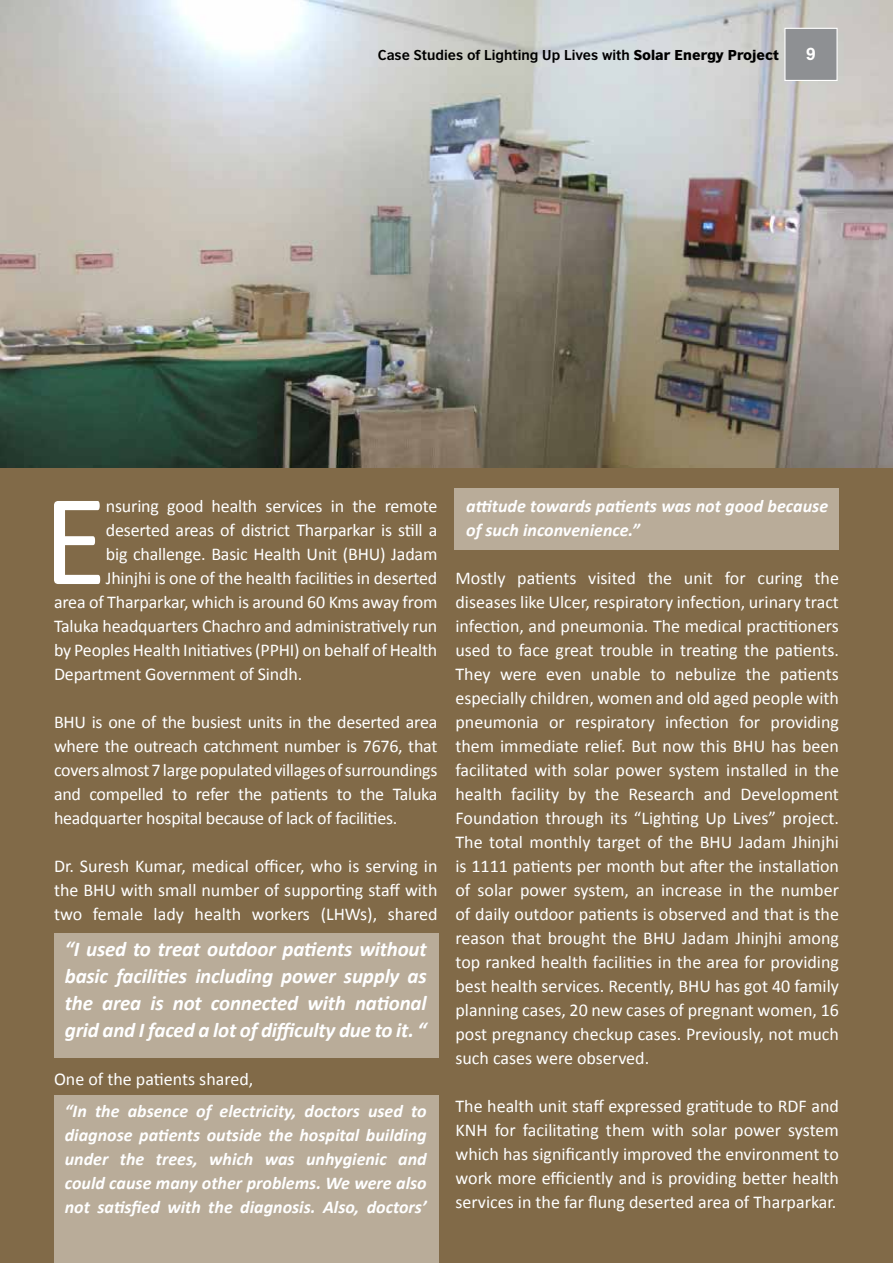
<style>
.page{position:relative;width:893px;height:1263px;background:#fff}
.page>*{position:absolute;margin:0;border:0;box-sizing:border-box;transform-origin:0 0}
.t1{font:131.4px "Calibri";color:#fff}
.t2{font:italic 700 21px/27px "Calibri";letter-spacing:-.01em;color:#fff;text-align:justify}
.t3{font:18px/24px "Calibri";letter-spacing:-.01em;color:#fff;text-align:justify}
.t4{font:italic 700 18px/24px "Calibri";color:#fff;text-align:justify}
.t5{font:500 18px "Akzidenz Grotesk BE";color:#fff}
.t6{font:700 13.5px "British Council Sans";color:#000}
.s1{font-weight:900}
</style>
<div class="page">
<img style="left:0;top:0;width:893px;height:468px">
<div style="left:0;top:468px;width:893px;height:795px;background:#816a48"></div>
<div style="left:54px;top:933px;width:384px;height:125px;background:#b9ac99"></div>
<div style="left:54px;top:1095px;width:384px;height:168px;background:#b9ac99"></div>
<div style="left:454px;top:488px;width:385px;height:62px;background:#b9ac99"></div>
<div style="left:784px;top:28px;width:54px;height:53px;background:#8e9093;border:1px solid #fff"></div>
<p class="t6" style="left:378px;top:46px;width:403px">Case Studies of Lighting Up Lives with <span class="s1">Solar Energy Project</span></p>
<p class="t5" style="left:806px;top:43px;width:12px">9</p>
<h1 class="t1" style="left:43px;top:457px;width:66px">E</h1>
<p class="t3" style="left:106px;top:494px;width:333px">nsuring good health services in the remote</p>
<p class="t3" style="left:106px;top:518px;width:333px">deserted areas of district Tharparkar is still a</p>
<p class="t3" style="left:106px;top:542px;width:333px">big challenge. Basic Health Unit (BHU) Jadam</p>
<p class="t3" style="left:106px;top:566px;width:333px">Jhinjhi is one of the health facilities in deserted</p>
<p class="t3" style="left:54px;top:590px;width:385px">area of Tharparkar, which is around 60 Kms away from</p>
<p class="t3" style="left:54px;top:614px;width:385px">Taluka headquarters Chachro and administratively run</p>
<p class="t3" style="left:54px;top:638px;width:385px">by Peoples Health Initiatives (PPHI) on behalf of Health</p>
<p class="t3" style="left:54px;top:662px;width:250px">Department Government of Sindh.</p>
<p class="t3" style="left:54px;top:710px;width:385px">BHU is one of the busiest units in the deserted area where the outreach catchment number is 7676, that covers almost 7 large populated villages of surroundings and compelled to refer the patients to the Taluka headquarter hospital because of lack of facilities.</p>
<p class="t3" style="left:54px;top:854px;width:385px">Dr. Suresh Kumar, medical officer, who is serving in the BHU with small number of supporting staff with two female lady health workers (LHWs), shared</p>
<p class="t2" style="left:65px;top:936px;width:363px">“I used to treat outdoor patients without basic facilities including power supply as the area is not connected with national grid and I faced a lot of difficulty due to it. “</p>
<p class="t3" style="left:54px;top:1067px;width:201px">One of the patients shared,</p>
<p class="t4" style="left:65px;top:1099px;width:363px">“In the absence of electricity, doctors used to diagnose patients outside the hospital building under the trees, which was unhygienic and could cause many other problems. We were also not satisfied with the diagnosis. Also, doctors’</p>
<p class="t4" style="left:466px;top:494px;width:363px">attitude towards patients was not good because of such inconvenience.”</p>
<p class="t3" style="left:455px;top:566px;width:385px">Mostly patients visited the unit for curing the diseases like Ulcer, respiratory infection, urinary tract infection, and pneumonia. The medical practitioners used to face great trouble in treating the patients.<br>They were even unable to nebulize the patients especially children, women and old aged people with pneumonia or respiratory infection for providing them immediate relief. But now this BHU has been facilitated with solar power system installed in the health facility by the Research and Development Foundation through its “Lighting Up Lives” project.<br>The total monthly target of the BHU Jadam Jhinjhi is 1111 patients per month but after the installation of solar power system, an increase in the number of daily outdoor patients is observed and that is the reason that brought the BHU Jadam Jhinjhi among top ranked health facilities in the area for providing best health services. Recently, BHU has got 40 family planning cases, 20 new cases of pregnant women, 16 post pregnancy checkup cases. Previously, not much such cases were observed.</p>
<p class="t3" style="left:455px;top:1094px;width:385px">The health unit staff expressed gratitude to RDF and KNH for facilitating them with solar power system which has significantly improved the environment to work more efficiently and is providing better health services in the far flung deserted area of Tharparkar.</p>
</div>
